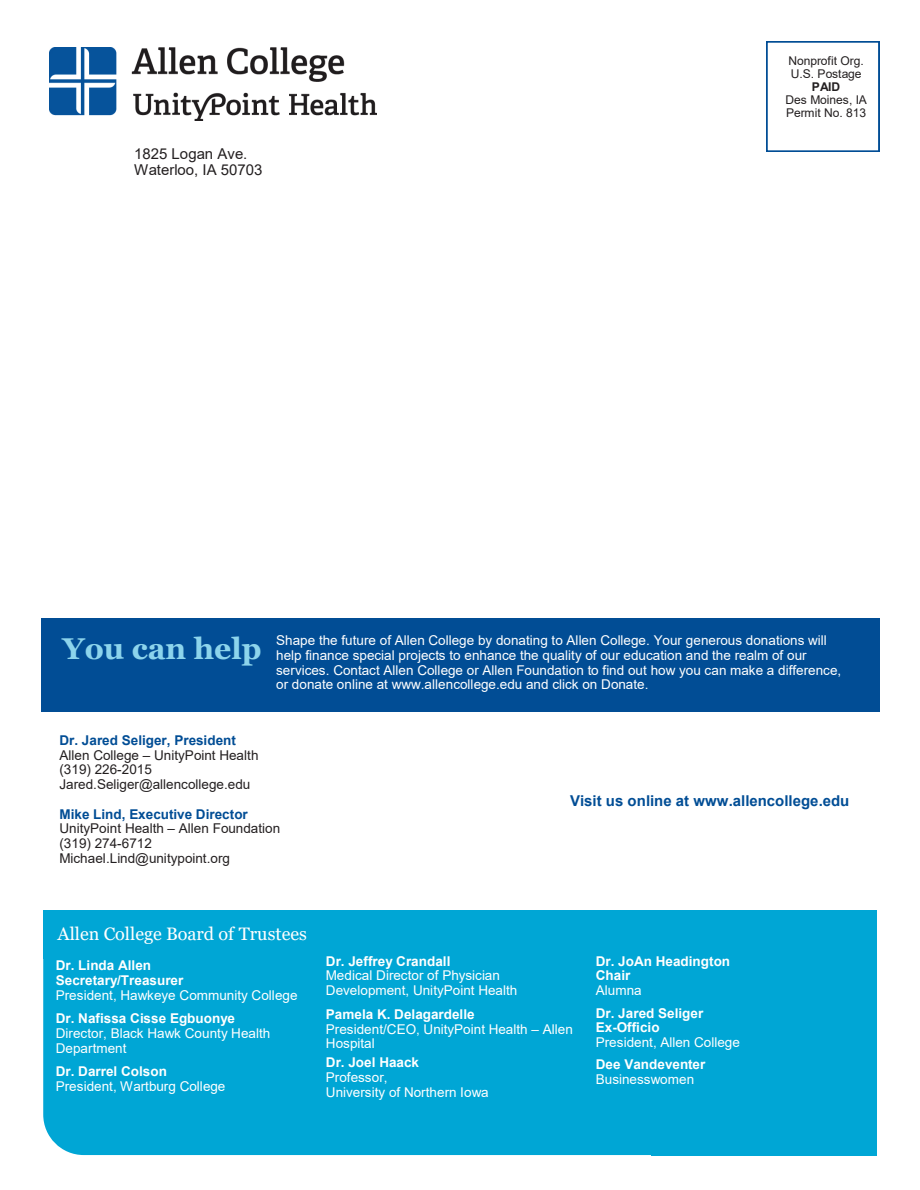
<style>
.page{position:relative;width:920px;height:1190px;background:#fff}
.page>*{position:absolute;margin:0;border:0;box-sizing:border-box;transform-origin:0 0}
.t1{font:700 30px "Georgia";color:#8cd4ec}
.t2{font:18px "Georgia";color:#fff}
.t3{font:700 15px "Arial";color:#014d95}
.t4{font:15px/16.4px "Arial";color:#231f20}
.t5{font:13.5px/14.7px "Arial";letter-spacing:.005em;color:#fff}
.t6{font:700 13.5px/14.5px "Arial";color:#fff}
.t7{font:13.5px/14.7px "Arial";letter-spacing:.005em;color:#231f20}
.t8{font:700 13.5px "Arial";color:#014d95}
.t9{font:12px/12.9px "Arial";letter-spacing:-.005em;color:#231f20}
.t10{font:700 12px "Arial";color:#231f20}
</style>
<div class="page">
<svg style="left:766px;top:42px;width:113px;height:109px"></svg>
<div style="left:42px;top:618px;width:837px;height:93px;background:#014d95"></div>
<div style="left:43px;top:911px;width:833px;height:243px;background:#00a6d5;border-radius:40px"></div>
<div style="left:651px;top:910px;width:225px;height:244px;background:#00a6d5"></div>
<div style="left:43px;top:910px;width:833px;height:48px;background:#00a6d5"></div>
<img style="left:50px;top:47px;width:327px;height:73px">
<p class="t4" style="left:134px;top:145px;width:130px">1825 Logan Ave.<br>Waterloo, IA 50703</p>
<p class="t9" style="left:788px;top:54px;width:77px">Nonprofit Org.<br>U.S. Postage</p>
<p class="t10" style="left:811px;top:78px;width:30px">PAID</p>
<p class="t9" style="left:785px;top:93px;width:83px">Des Moines, IA<br>Permit No. 813</p>
<h1 class="t1" style="left:63px;top:628px;width:200px">You can help</h1>
<p class="t5" style="left:276px;top:633px;width:566px">Shape the future of Allen College by donating to Allen College. Your generous donations will help finance special projects to enhance the quality of our education and the realm of our services. Contact Allen College or Allen Foundation to find out how you can make a difference, or donate online at www.allencollege.edu and click on Donate.</p>
<p class="t8" style="left:59px;top:730px;width:178px">Dr. Jared Seliger, President</p>
<p class="t7" style="left:59px;top:747px;width:200px">Allen College – UnityPoint Health (319) 226-2015<br>Jared.Seliger@allencollege.edu</p>
<p class="t8" style="left:59px;top:804px;width:190px">Mike Lind, Executive Director</p>
<p class="t7" style="left:59px;top:820px;width:222px">UnityPoint Health – Allen Foundation (319) 274-6712<br>Michael.Lind@unitypoint.org</p>
<p class="t3" style="left:570px;top:789px;width:281px">Visit us online at www.allencollege.edu</p>
<h2 class="t2" style="left:58px;top:922px;width:251px">Allen College Board of Trustees</h2>
<p class="t6" style="left:56px;top:958px;width:129px">Dr. Linda Allen<br>Secretary/Treasurer</p>
<p class="t5" style="left:56px;top:987px;width:243px">President, Hawkeye Community College</p>
<p class="t6" style="left:56px;top:1011px;width:180px">Dr. Nafissa Cisse Egbuonye</p>
<p class="t5" style="left:56px;top:1025px;width:216px">Director, Black Hawk County Health<br>Department</p>
<p class="t6" style="left:56px;top:1064px;width:113px">Dr. Darrel Colson</p>
<p class="t5" style="left:56px;top:1078px;width:171px">President, Wartburg College</p>
<p class="t6" style="left:326px;top:953px;width:126px">Dr. Jeffrey Crandall</p>
<p class="t5" style="left:326px;top:968px;width:193px">Medical Director of Physician<br>Development, UnityPoint Health</p>
<p class="t6" style="left:326px;top:1006px;width:150px">Pamela K. Delagardelle</p>
<p class="t5" style="left:326px;top:1021px;width:248px">President/CEO, UnityPoint Health – Allen<br>Hospital</p>
<p class="t6" style="left:326px;top:1055px;width:95px">Dr. Joel Haack</p>
<p class="t5" style="left:326px;top:1069px;width:164px">Professor,<br>University of Northern Iowa</p>
<p class="t6" style="left:595px;top:953px;width:136px">Dr. JoAn Headington<br>Chair</p>
<p class="t5" style="left:595px;top:982px;width:47px">Alumna</p>
<p class="t6" style="left:595px;top:1005px;width:109px">Dr. Jared Seliger<br>Ex-Officio</p>
<p class="t5" style="left:595px;top:1034px;width:146px">President, Allen College</p>
<p class="t6" style="left:595px;top:1057px;width:111px">Dee Vandeventer</p>
<p class="t5" style="left:595px;top:1071px;width:100px">Businesswomen</p>
</div>
